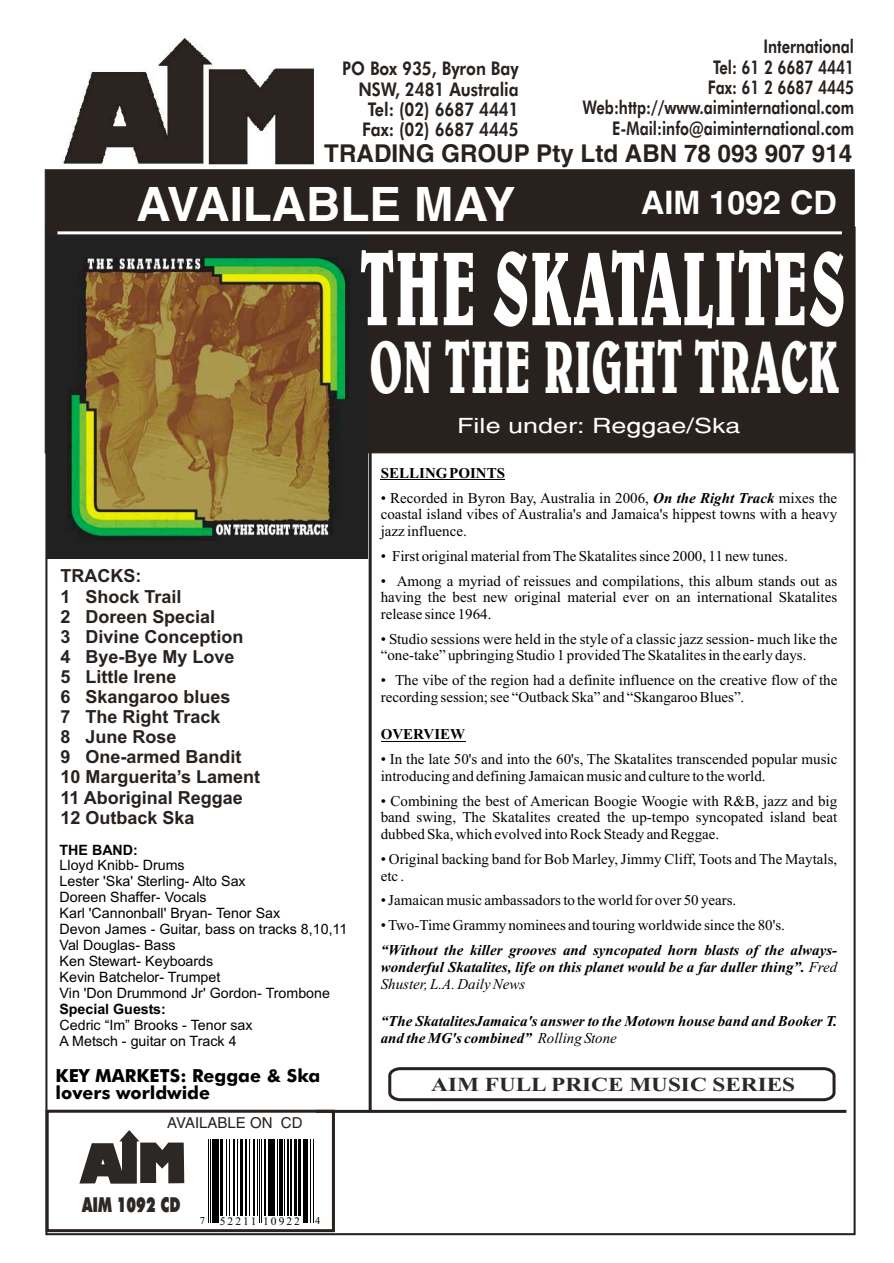
<style>
.page{position:relative;width:894px;height:1263px;background:#fff}
.page>*{position:absolute;margin:0;border:0;box-sizing:border-box;transform-origin:0 0}
.t1{font:106.2px "Belwe Bd BT";color:#fff;scale:.54 1}
.t2{font:75.45px "Belwe Bd BT";color:#fff;scale:.57 1}
.t3{font:700 47.4px "Switzerland";color:#fff}
.t4{font:700 32.25px "Switzerland";color:#fff}
.t5{font:700 24.45px "Switzerland";color:#28211d}
.t6{font:21px "Switzerland";color:#fff;scale:1.28 1}
.t7{font:20.55px "Futura X Blk BT";color:#2c2825;scale:.69 1}
.t8{font:700 19.95px "Times New Roman";color:#2c2825;scale:1.17 1}
.t9{font:18.9px/20.4px "Futura Hv BT";color:#28211d;text-align:right;scale:.78 1}
.t10{font:18.9px/20.4px "Futura Hv BT";color:#28211d;text-align:right;scale:.86 1}
.t11{font:700 18px/20.1px "Arial";color:#28211d}
.t12{font:700 18px/17.2px "Futura Md BT";color:#000}
.t13{font:15px/16.6px "Times New Roman";color:#000}
.t14{font:italic 700 15px/16.6px "Times New Roman";color:#000;text-align:justify}
.t15{font:700 15px "Times New Roman";color:#000}
.t16{font:15px "Switzerland";color:#28211d}
.t17{font:14.25px/15.9px "Arial";color:#000}
.t18{font:700 14.25px "Arial";color:#000}
.t19{font:11.55px "Times New Roman";letter-spacing:.175em;color:#000}
.t20{font:10.35px "Times New Roman";color:#000}
.s1{font-weight:700;font-style:italic}
.s2{font-weight:400}
</style>
<div class="page">
<hr style="left:369px;top:308px;width:3px;height:802px;background:#28211d">
<div style="left:46px;top:1110px;width:289px;height:122px;border:3px solid #28211d"></div>
<div style="left:45px;top:170px;width:809px;height:283px;background:#28211d"></div>
<img style="left:62px;top:37px;width:252px;height:129px">
<svg style="left:79px;top:1130px;width:105px;height:54px"></svg>
<hr style="left:58px;top:231px;width:784px;height:3px;background:#fff">
<hr style="left:316px;top:1110px;width:530px;height:3px;background:#28211d">
<svg style="left:388px;top:1067px;width:448px;height:35px"></svg>
<img style="left:46px;top:237px;width:322px;height:321px">
<hr style="left:381px;top:479px;width:124px;height:1px;background:#000">
<hr style="left:381px;top:741px;width:84px;height:1px;background:#000">
<hr style="left:208px;top:1139px;width:1px;height:83px;background:#000">
<hr style="left:210px;top:1139px;width:1px;height:83px;background:#000">
<hr style="left:213px;top:1139px;width:3px;height:83px;background:#000">
<hr style="left:217px;top:1139px;width:2px;height:83px;background:#000">
<hr style="left:220px;top:1139px;width:2px;height:77px;background:#000">
<hr style="left:226px;top:1139px;width:1px;height:77px;background:#000">
<hr style="left:229px;top:1139px;width:1px;height:77px;background:#000">
<hr style="left:233px;top:1139px;width:2px;height:77px;background:#000">
<hr style="left:237px;top:1139px;width:1px;height:77px;background:#000">
<hr style="left:240px;top:1139px;width:2px;height:77px;background:#000">
<hr style="left:245px;top:1139px;width:2px;height:77px;background:#000">
<hr style="left:249px;top:1139px;width:1px;height:77px;background:#000">
<hr style="left:253px;top:1139px;width:2px;height:77px;background:#000">
<hr style="left:257px;top:1139px;width:1px;height:77px;background:#000">
<hr style="left:259px;top:1139px;width:1px;height:83px;background:#000">
<hr style="left:261px;top:1139px;width:1px;height:83px;background:#000">
<hr style="left:264px;top:1139px;width:2px;height:77px;background:#000">
<hr style="left:268px;top:1139px;width:2px;height:77px;background:#000">
<hr style="left:271px;top:1139px;width:4px;height:77px;background:#000">
<hr style="left:277px;top:1139px;width:1px;height:77px;background:#000">
<hr style="left:279px;top:1139px;width:3px;height:77px;background:#000">
<hr style="left:284px;top:1139px;width:1px;height:77px;background:#000">
<hr style="left:287px;top:1139px;width:2px;height:77px;background:#000">
<hr style="left:290px;top:1139px;width:2px;height:77px;background:#000">
<hr style="left:295px;top:1139px;width:2px;height:77px;background:#000">
<hr style="left:298px;top:1139px;width:2px;height:77px;background:#000">
<hr style="left:303px;top:1139px;width:1px;height:83px;background:#000">
<hr style="left:305px;top:1139px;width:3px;height:83px;background:#000">
<hr style="left:310px;top:1139px;width:1px;height:83px;background:#000">
<hr style="left:313px;top:1139px;width:1px;height:83px;background:#000">
<p class="t9" style="left:583px;top:37px;width:350px">International<br>Tel: 61 2 6687 4441<br>Fax: 61 2 6687 4445<br>Web:http://www.aiminternational.com<br>E-Mail:info@aiminternational.com</p>
<h3 class="t5" style="left:324px;top:139px;width:529px">TRADING GROUP Pty Ltd ABN 78 093 907 914</h3>
<p class="t10" style="left:342px;top:59px;width:207px">PO Box 935, Byron Bay<br>NSW, 2481 Australia<br>Tel: (02) 6687 4441<br>Fax: (02) 6687 4445</p>
<h3 class="t3" style="left:136px;top:177px;width:380px">AVAILABLE MAY</h3>
<h3 class="t4" style="left:641px;top:184px;width:197px">AIM 1092 CD</h3>
<h1 class="t1" style="left:360px;top:226px;width:901px">THE SKATALITES</h1>
<h2 class="t2" style="left:370px;top:322px;width:825px">ON THE RIGHT TRACK</h2>
<p class="t11" style="left:60px;top:568px;width:201px">TRACKS:<br>1 Shock Trail<br>2 Doreen Special<br>3 Divine Conception<br>4 Bye-Bye My Love<br>5 Little Irene<br>6 Skangaroo blues<br>7 The Right Track<br>8 June Rose<br>9 One-armed Bandit<br>10 Marguerita’s Lament<br>11 Aboriginal Reggae<br>12 Outback Ska</p>
<p class="t18" style="left:60px;top:844px;width:80px">THE BAND:</p>
<p class="t17" style="left:60px;top:859px;width:289px">Lloyd Knibb- Drums<br>Lester 'Ska' Sterling- Alto Sax<br>Doreen Shaffer- Vocals<br>Karl 'Cannonball' Bryan- Tenor Sax<br>Devon James - Guitar, bass on tracks 8,10,11<br>Val Douglas- Bass<br>Ken Stewart- Keyboards<br>Kevin Batchelor- Trumpet<br>Vin 'Don Drummond Jr' Gordon- Trombone</p>
<p class="t18" style="left:60px;top:1004px;width:108px">Special Guests:</p>
<p class="t17" style="left:60px;top:1018px;width:194px">Cedric “Im” Brooks - Tenor sax<br>A Metsch - guitar on Track 4</p>
<p class="t12" style="left:56px;top:1069px;width:266px">KEY MARKETS: Reggae &amp; Ska lovers worldwide</p>
<p class="t16" style="left:167px;top:1117px;width:137px">AVAILABLE ON CD</p>
<h3 class="t7" style="left:82px;top:1192px;width:145px">AIM 1092 CD</h3>
<p class="t20" style="left:200px;top:1217px;width:7px">7</p>
<p class="t19" style="left:220px;top:1217px;width:82px">52211 10922</p>
<p class="t20" style="left:315px;top:1217px;width:7px">4</p>
<h3 class="t6" style="left:457px;top:418px;width:223px">File under: Reggae/Ska</h3>
<p class="t15" style="left:381px;top:464px;width:126px">SELLINGPOINTS</p>
<p class="t13" style="left:381px;top:491px;width:458px;text-align:justify">• Recorded in Byron Bay, Australia in 2006, <span class="s1">On the Right Track</span> mixes the coastal island vibes of Australia's and Jamaica's hippest towns with a heavy jazz influence.</p>
<p class="t13" style="left:381px;top:549px;width:409px">• First original material from The Skatalites since 2000, 11 new tunes.</p>
<p class="t13" style="left:381px;top:574px;width:458px;text-align:justify">• Among a myriad of reissues and compilations, this album stands out as having the best new original material ever on an international Skatalites release since 1964.</p>
<p class="t13" style="left:381px;top:632px;width:458px">• Studio sessions were held in the style of a classic jazz session- much like the “one-take” upbringing Studio 1 provided The Skatalites in the early days.</p>
<p class="t13" style="left:381px;top:674px;width:458px">• The vibe of the region had a definite influence on the creative flow of the recording session; see “Outback Ska” and “Skangaroo Blues”.</p>
<p class="t15" style="left:381px;top:725px;width:86px">OVERVIEW</p>
<p class="t13" style="left:381px;top:752px;width:458px">• In the late 50's and into the 60's, The Skatalites transcended popular music introducing and defining Jamaican music and culture to the world.</p>
<p class="t13" style="left:381px;top:794px;width:458px;text-align:justify">• Combining the best of American Boogie Woogie with R&amp;B, jazz and big band swing, The Skatalites created the up-tempo syncopated island beat dubbed Ska, which evolved into Rock Steady and Reggae.</p>
<p class="t13" style="left:381px;top:852px;width:458px">• Original backing band for Bob Marley, Jimmy Cliff, Toots and The Maytals, etc .</p>
<p class="t13" style="left:381px;top:894px;width:357px">• Jamaican music ambassadors to the world for over 50 years.</p>
<p class="t13" style="left:381px;top:919px;width:406px">• Two-Time Grammy nominees and touring worldwide since the 80's.</p>
<p class="t14" style="left:381px;top:942px;width:458px">“Without the killer grooves and syncopated horn blasts of the always&shy;wonderful Skatalites, life on this planet would be a far duller thing”. <span class="s2">Fred Shuster, L.A. Daily News</span></p>
<p class="t14" style="left:381px;top:1012px;width:458px">“The SkatalitesJamaica's answer to the Motown house band and Booker T. and the MG's combined” <span class="s2">Rolling Stone</span></p>
<h3 class="t8" style="left:431px;top:1072px;width:313px">AIM FULL PRICE MUSIC SERIES</h3>
</div>
